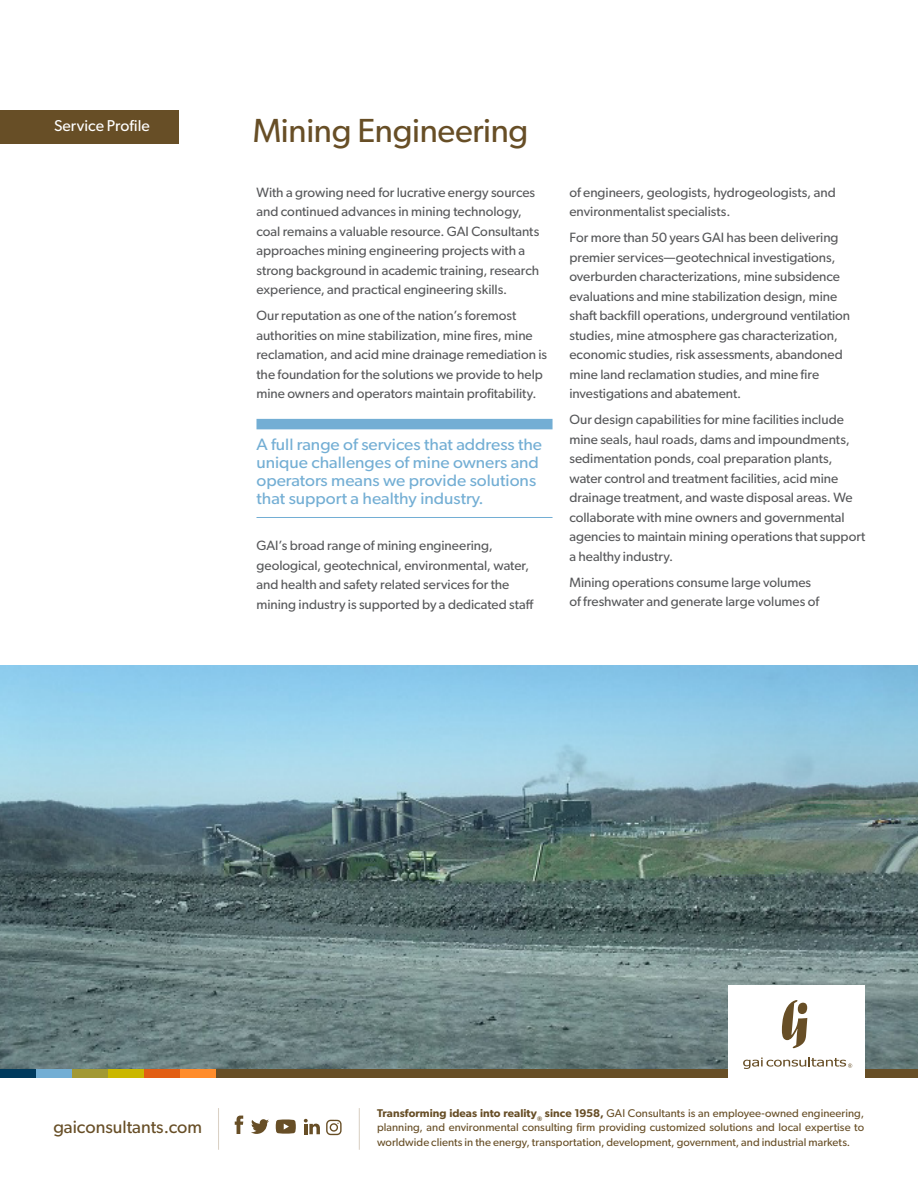
<style>
.page{position:relative;width:918px;height:1188px;background:#fff}
.page>*{position:absolute;margin:0;border:0;box-sizing:border-box;transform-origin:0 0}
.GAI_Brown_Header_1{font:33.45px "Gibson";letter-spacing:-.01em;color:#674e26}
.t1{font:17.85px "Gibson";color:#674e26}
.Pullquote_542{font:16.5px/18px "Gibson";color:#73aed4;scale:1.05 1}
.GAI_grey_body{font:15.75px "Gibson";letter-spacing:.005em;color:#fff}
.GAI_grey_body-2{font:13.5px/19.5px "Gibson";color:#57585a}
.t2{font:11.25px/14.2px "Gibson";letter-spacing:.005em;color:#674e26;text-align:justify}
.s1{font-weight:600}
</style>
<div class="page">
<img style="left:0;top:665px;width:918px;height:405px">
<div style="left:256px;top:419px;width:297px;height:10px;background:#73aed4"></div>
<hr style="left:256px;top:517px;width:297px;height:1px;background:#73aed4">
<div style="left:0;top:110px;width:178px;height:33px;background:#674e26"></div>
<svg style="left:235px;top:1116px;width:8px;height:18px"></svg>
<hr style="left:359px;top:1108px;width:1px;height:42px;background:#dad1c5">
<hr style="left:218px;top:1108px;width:1px;height:42px;background:#dad1c5">
<div style="left:216px;top:1070px;width:702px;height:8px;background:#674e26"></div>
<div style="left:0;top:1070px;width:36px;height:8px;background:#003a5d"></div>
<div style="left:36px;top:1070px;width:36px;height:8px;background:#73aed4"></div>
<div style="left:72px;top:1070px;width:36px;height:8px;background:#a29934"></div>
<div style="left:108px;top:1070px;width:36px;height:8px;background:#cab700"></div>
<div style="left:144px;top:1070px;width:36px;height:8px;background:#e25f14"></div>
<div style="left:180px;top:1070px;width:36px;height:8px;background:#ff8c2b"></div>
<svg style="left:251px;top:1119px;width:18px;height:15px"></svg>
<svg style="left:276px;top:1120px;width:20px;height:14px"></svg>
<svg style="left:304px;top:1119px;width:16px;height:15px"></svg>
<svg style="left:326px;top:1120px;width:16px;height:15px"></svg>
<div style="left:728px;top:986px;width:136px;height:97px;background:#fff"></div>
<svg style="left:782px;top:1000px;width:25px;height:48px"></svg>
<svg style="left:743px;top:1057px;width:109px;height:12px"></svg>
<p class="GAI_grey_body" style="left:54px;top:117px;width:97px">Service Profile</p>
<p class="GAI_Brown_Header_1" style="left:253px;top:111px;width:277px">Mining Engineering</p>
<p class="GAI_grey_body-2" style="left:256px;top:182px;width:284px">With a growing need for lucrative energy sources and continued advances in mining technology, coal remains a valuable resource. GAI Consultants approaches mining engineering projects with a strong background in academic training, research experience, and practical engineering skills.</p>
<p class="GAI_grey_body-2" style="left:256px;top:306px;width:292px">Our reputation as one of the nation’s foremost authorities on mine stabilization, mine fires, mine reclamation, and acid mine drainage remediation is the foundation for the solutions we provide to help mine owners and operators maintain profitability.</p>
<p class="Pullquote_542" style="left:256px;top:435px;width:274px">A full range of services that address the unique challenges of mine owners and operators means we provide solutions that support a healthy industry.</p>
<p class="GAI_grey_body-2" style="left:256px;top:536px;width:279px">GAI’s broad range of mining engineering, geological, geotechnical, environmental, water, and health and safety related services for the mining industry is supported by a dedicated staff</p>
<p class="GAI_grey_body-2" style="left:569px;top:182px;width:268px">of engineers, geologists, hydrogeologists, and environmentalist specialists.</p>
<p class="GAI_grey_body-2" style="left:569px;top:228px;width:282px">For more than 50 years GAI has been delivering premier services—geotechnical investigations, overburden characterizations, mine subsidence evaluations and mine stabilization design, mine shaft backfill operations, underground ventilation studies, mine atmosphere gas characterization, economic studies, risk assessments, abandoned mine land reclamation studies, and mine fire investigations and abatement.</p>
<p class="GAI_grey_body-2" style="left:569px;top:410px;width:298px">Our design capabilities for mine facilities include mine seals, haul roads, dams and impoundments, sedimentation ponds, coal preparation plants, water control and treatment facilities, acid mine drainage treatment, and waste disposal areas. We collaborate with mine owners and governmental agencies to maintain mining operations that support a healthy industry.</p>
<p class="GAI_grey_body-2" style="left:569px;top:572px;width:251px">Mining operations consume large volumes of freshwater and generate large volumes of</p>
<h2 class="t1" style="left:53px;top:1116px;width:150px">gaiconsultants.com</h2>
<p class="t2" style="left:377px;top:1106px;width:489px"><span class="s1">Transforming ideas into reality</span><sub>®</sub> <span class="s1">since 1958,</span> GAI Consultants is an employee-owned engineering, planning, and environmental consulting firm providing customized solutions and local expertise to worldwide clients in the energy, transportation, development, government, and industrial markets.</p>
</div>
